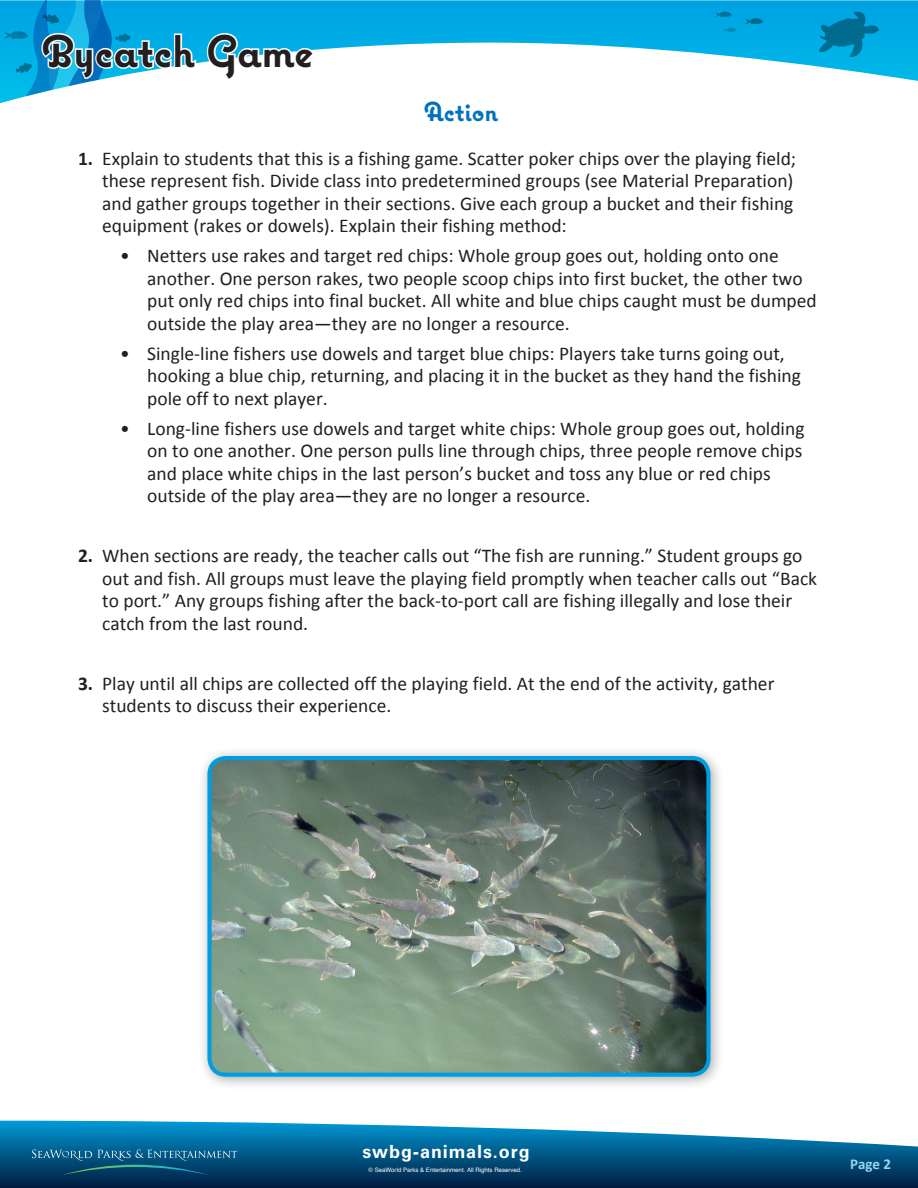
<style>
.page{position:relative;width:918px;height:1188px;background:#fff}
.page>*{position:absolute;margin:0;border:0;box-sizing:border-box;transform-origin:0 0}
.head{font:700 45px "Coquette";color:#231f20}
.subhead_1_2_column{font:700 27px "Coquette";color:#0072bc}
.body_text{font:19.5px/22.5px "Calibri";color:#231f20}
.t1{font:700 19.5px "Calibri";color:#231f20}
.t2{font:700 18.15px "Zurich BT";letter-spacing:.05em;color:#fff}
.t3{font:700 15px "Calibri";color:#94d9f1}
.t4{font:6px "Helvetica";color:#fff}
</style>
<div class="page">
<svg style="left:0;top:1121px;width:918px;height:67px;background:#226a92"></svg>
<svg style="left:32px;top:1150px;width:205px;height:25px;background:#145a7f"></svg>
<svg style="left:0;top:0;width:918px;height:104px"></svg>
<svg style="left:818px;top:11px;width:61px;height:46px;background:#008dbd"></svg>
<svg style="left:745px;top:18px;width:18px;height:6px"></svg>
<svg style="left:715px;top:12px;width:17px;height:5px"></svg>
<svg style="left:724px;top:28px;width:12px;height:4px"></svg>
<div style="left:111px;top:96px;width:700px;height:30px;background:#fff"></div>
<svg style="left:4px;top:0;width:195px;height:104px"></svg>
<svg style="left:205px;top:32px;width:112px;height:51px"></svg>
<div style="left:198px;top:747px;width:526px;height:344px;background:#231f20;opacity:.37"></div>
<img style="left:210px;top:758px;width:498px;height:317px">
<div style="left:207px;top:756px;width:504px;height:321px;border:4px solid #009ee0;border-radius:16px"></div>
<p class="head" style="left:42px;top:23px;width:273px">Bycatch Game</p>
<p class="subhead_1_2_column" style="left:424px;top:95px;width:75px">Action</p>
<p class="t1" style="left:78px;top:146px;width:17px">1.</p>
<p class="body_text" style="left:102px;top:147px;width:695px">Explain to students that this is a fishing game. Scatter poker chips over the playing field; these represent fish. Divide class into predetermined groups (see Material Preparation) and gather groups together in their sections. Give each group a bucket and their fishing equipment (rakes or dowels). Explain their fishing method:</p>
<p class="body_text" style="left:147px;top:245px;width:671px;text-indent:-27px">• Netters use rakes and target red chips: Whole group goes out, holding onto one another. One person rakes, two people scoop chips into first bucket, the other two put only red chips into final bucket. All white and blue chips caught must be dumped outside the play area—they are no longer a resource.</p>
<p class="body_text" style="left:147px;top:342px;width:655px;text-indent:-27px">• Single-line fishers use dowels and target blue chips: Players take turns going out, hooking a blue chip, returning, and placing it in the bucket as they hand the fishing pole off to next player.</p>
<p class="body_text" style="left:147px;top:417px;width:659px;text-indent:-27px">• Long-line fishers use dowels and target white chips: Whole group goes out, holding on to one another. One person pulls line through chips, three people remove chips and place white chips in the last person’s bucket and toss any blue or red chips outside of the play area—they are no longer a resource.</p>
<p class="t1" style="left:78px;top:543px;width:17px">2.</p>
<p class="body_text" style="left:102px;top:545px;width:716px">When sections are ready, the teacher calls out “The fish are running.” Student groups go out and fish. All groups must leave the playing field promptly when teacher calls out “Back to port.” Any groups fishing after the back-to-port call are fishing illegally and lose their catch from the last round.</p>
<p class="t1" style="left:78px;top:671px;width:17px">3.</p>
<p class="body_text" style="left:102px;top:672px;width:674px">Play until all chips are collected off the playing field. At the end of the activity, gather students to discuss their experience.</p>
<p class="t2" style="left:362px;top:1140px;width:169px">swbg-animals.org</p>
<p class="t4" style="left:369px;top:1165px;width:155px">© SeaWorld Parks &amp; Entertainment. All Rights Reserved.</p>
<p class="t3" style="left:850px;top:1155px;width:43px">Page 2</p>
</div>
